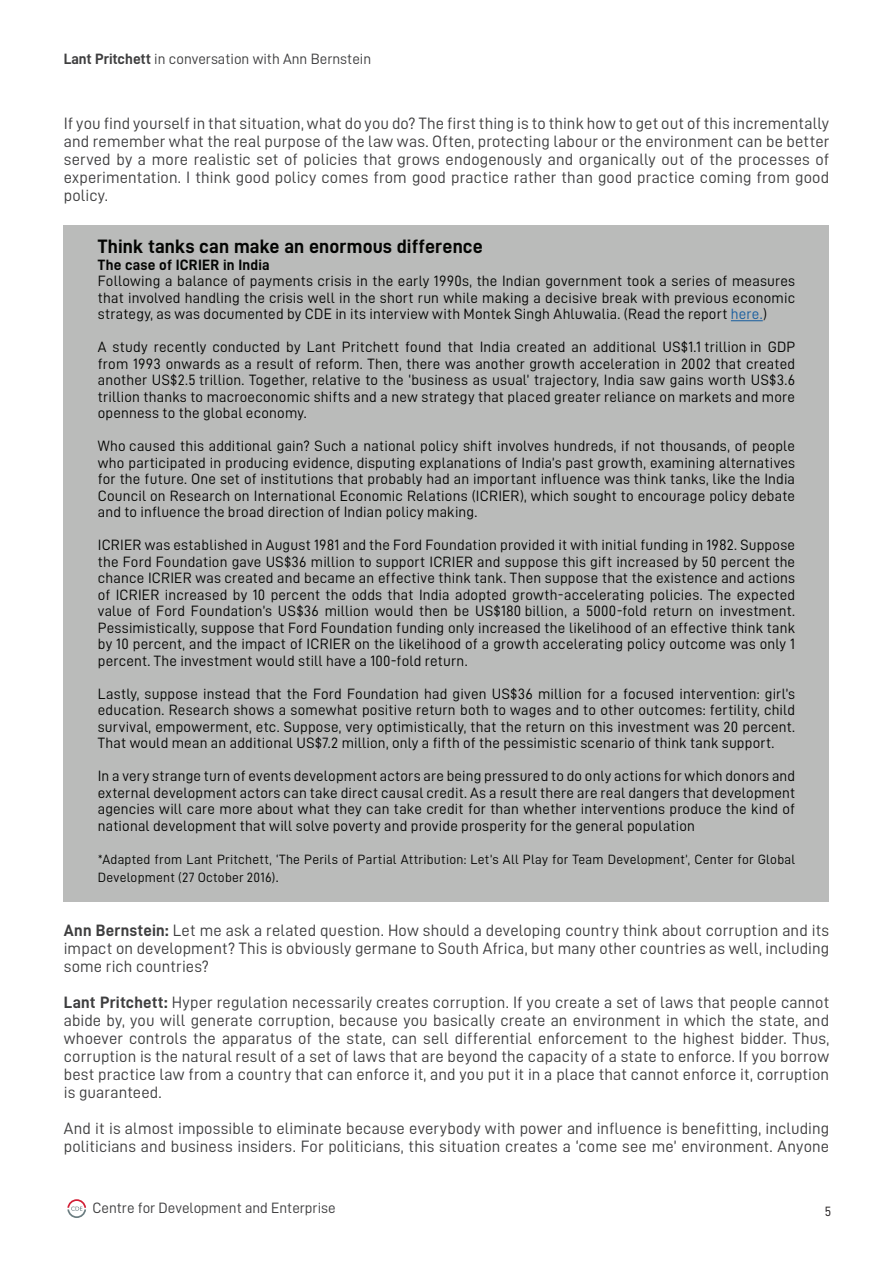
<style>
.page{position:relative;width:893px;height:1263px;background:#fff}
.page>*{position:absolute;margin:0;border:0;box-sizing:border-box;transform-origin:0 0}
.CDE_Body{font:19.5px "D DIN Bold";letter-spacing:.005em;color:#040503}
.CDE_Body-2{font:16.5px/18px "D DIN";letter-spacing:.005em;color:#3e3e3f;text-align:justify}
.CDE_Body-3{font:15px/16.5px "D DIN";letter-spacing:.01em;color:#040503;text-align:justify}
.t1{font:15px "D DIN";color:#3e3e3f}
.CDE_Body-4{font:15px "D DIN Bold";letter-spacing:.015em;color:#040503}
.CDE_Body-5{font:13.5px/18px "D DIN";letter-spacing:.02em;color:#040503}
.t2{font:13.5px "D DIN";color:#231f20}
.s1{font-family:"D DIN Bold"}
.s2{color:#175d9e}
.s3{font-size:15px}
</style>
<div class="page">
<svg style="left:67px;top:1199px;width:19px;height:19px"></svg>
<div style="left:64px;top:225px;width:765px;height:676px;background:#babbba"></div>
<hr style="left:731px;top:320px;width:32px;height:1px;background:#175d9e">
<p class="t1" style="left:64px;top:51px;width:309px"><span class="s1">Lant Pritchett</span> in conversation with Ann Bernstein</p>
<p class="CDE_Body-2" style="left:64px;top:114px;width:767px">If you find yourself in that situation, what do you do? The first thing is to think how to get out of this incrementally and remember what the real purpose of the law was. Often, protecting labour or the environment can be better served by a more realistic set of policies that grows endogenously and organically out of the processes of experimentation. I think good policy comes from good practice rather than good practice coming from good policy.</p>
<p class="CDE_Body" style="left:98px;top:236px;width:387px">Think tanks can make an enormous difference</p>
<p class="CDE_Body-4" style="left:98px;top:256px;width:173px">The case of ICRIER in India</p>
<p class="CDE_Body-3" style="left:98px;top:273px;width:699px">Following a balance of payments crisis in the early 1990s, the Indian government took a series of measures that involved handling the crisis well in the short run while making a decisive break with previous economic strategy, as was documented by CDE in its interview with Montek Singh Ahluwalia. (Read the report <span class="s2">here.</span>)</p>
<p class="CDE_Body-3" style="left:98px;top:339px;width:699px">A study recently conducted by Lant Pritchett found that India created an additional US$1.1 trillion in GDP from 1993 onwards as a result of reform. Then, there was another growth acceleration in 2002 that created another US$2.5 trillion. Together, relative to the ‘business as usual’ trajectory, India saw gains worth US$3.6 trillion thanks to macroeconomic shifts and a new strategy that placed greater reliance on markets and more openness to the global economy.</p>
<p class="CDE_Body-3" style="left:98px;top:438px;width:699px">Who caused this additional gain? Such a national policy shift involves hundreds, if not thousands, of people who participated in producing evidence, disputing explanations of India’s past growth, examining alternatives for the future. One set of institutions that probably had an important influence was think tanks, like the India Council on Research on International Economic Relations (ICRIER), which sought to encourage policy debate and to influence the broad direction of Indian policy making.</p>
<p class="CDE_Body-3" style="left:98px;top:537px;width:699px">ICRIER was established in August 1981 and the Ford Foundation provided it with initial funding in 1982. Suppose the Ford Foundation gave US$36 million to support ICRIER and suppose this gift increased by 50 percent the chance ICRIER was created and became an effective think tank. Then suppose that the existence and actions of ICRIER increased by 10 percent the odds that India adopted growth-accelerating policies. The expected value of Ford Foundation’s US$36 million would then be US$180 billion, a 5000-fold return on investment.<br>Pessimistically, suppose that Ford Foundation funding only increased the likelihood of an effective think tank by 10 percent, and the impact of ICRIER on the likelihood of a growth accelerating policy outcome was only 1 percent. The investment would still have a 100-fold return.</p>
<p class="CDE_Body-3" style="left:98px;top:685px;width:699px">Lastly, suppose instead that the Ford Foundation had given US$36 million for a focused intervention: girl’s education. Research shows a somewhat positive return both to wages and to other outcomes: fertility, child survival, empowerment, etc. Suppose, very optimistically, that the return on this investment was 20 percent.<br>That would mean an additional US$7.2 million, only a fifth of the pessimistic scenario of think tank support.</p>
<p class="CDE_Body-3" style="left:98px;top:768px;width:699px">In a very strange turn of events development actors are being pressured to do only actions for which donors and external development actors can take direct causal credit. As a result there are real dangers that development agencies will care more about what they can take credit for than whether interventions produce the kind of national development that will solve poverty and provide prosperity for the general population</p>
<p class="CDE_Body-5" style="left:98px;top:850px;width:699px">*Adapted from Lant Pritchett, ‘The Perils of Partial Attribution: Let’s All Play for Team Development’, Center for Global<br>Development (27 October 2016)<span class="s3">.</span></p>
<p class="CDE_Body-2" style="left:64px;top:921px;width:767px"><span class="s1">Ann Bernstein:</span> Let me ask a related question. How should a developing country think about corruption and its impact on development? This is obviously germane to South Africa, but many other countries as well, including some rich countries?</p>
<p class="CDE_Body-2" style="left:64px;top:993px;width:767px"><span class="s1">Lant Pritchett:</span> Hyper regulation necessarily creates corruption. If you create a set of laws that people cannot abide by, you will generate corruption, because you basically create an environment in which the state, and whoever controls the apparatus of the state, can sell differential enforcement to the highest bidder. Thus, corruption is the natural result of a set of laws that are beyond the capacity of a state to enforce. If you borrow best practice law from a country that can enforce it, and you put it in a place that cannot enforce it, corruption is guaranteed.</p>
<p class="CDE_Body-2" style="left:64px;top:1119px;width:767px">And it is almost impossible to eliminate because everybody with power and influence is benefitting, including politicians and business insiders. For politicians, this situation creates a ‘come see me’ environment. Anyone</p>
<p class="t1" style="left:92px;top:1200px;width:245px">Centre for Development and Enterprise</p>
<p class="t2" style="left:825px;top:1204px;width:8px">5</p>
</div>
